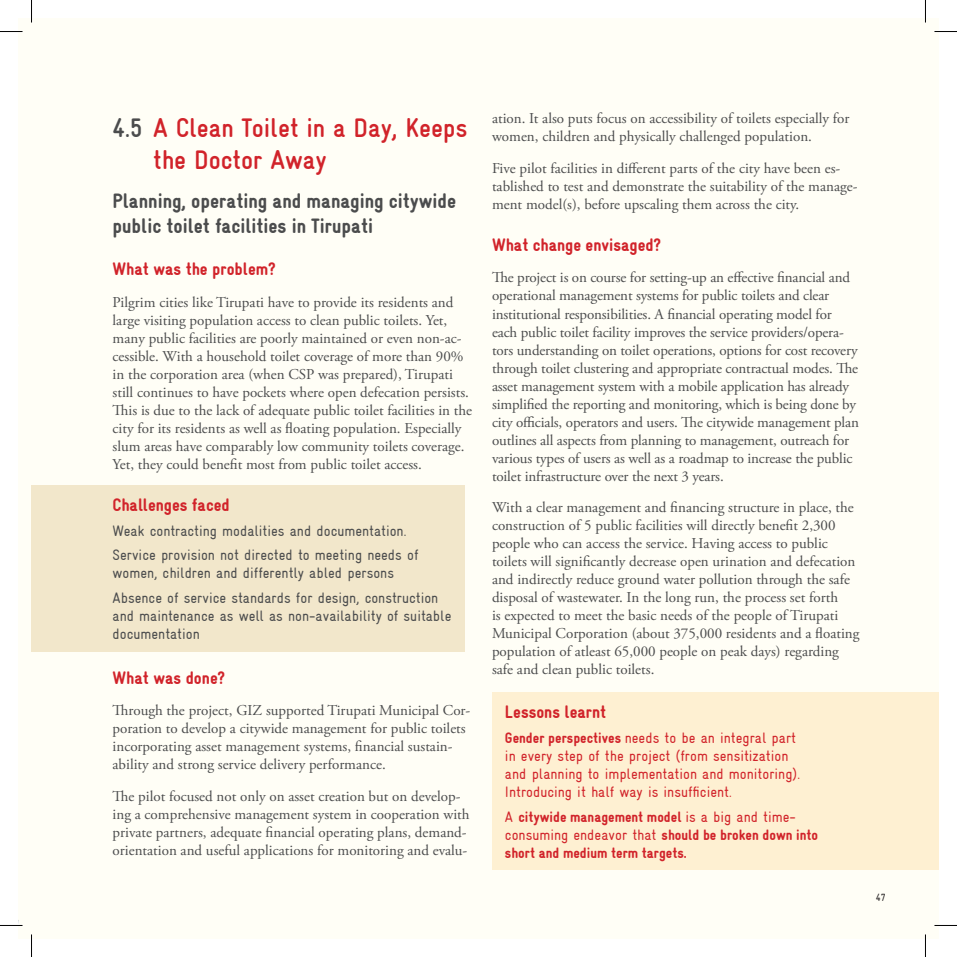
<style>
.page{position:relative;width:957px;height:957px;background:#fff}
.page>*{position:absolute;margin:0;border:0;box-sizing:border-box;transform-origin:0 0}
.t1{font:700 condensed 27px/32.4px "Gravur";color:#d1232a}
.t2{font:900 condensed 21px/25.2px "Gravur";color:#4b4c4d}
.t3{font:900 condensed 18px "Gravur";color:#d1232a}
.t4{font:15px/18px "Adobe Garamond Pro";color:#4b4c4d}
.t5{font:condensed 15px/24.8px "Gravur";color:#4b4c4d}
.t6{font:condensed 15px/18px "Gravur";color:#d1232a}
.t7{font:900 condensed 15px/18px "Gravur";color:#d1232a}
.t8{font:condensed 10.5px "Gravur";color:#231f20}
.s1{color:#4b4c4d}
.s2{font-weight:900}
.s3{font-weight:400}
</style>
<div class="page">
<div style="left:20px;top:18px;width:918px;height:920px;background:#fffef6"></div>
<div style="left:32px;top:485px;width:433px;height:166px;background:#f2e7cb"></div>
<div style="left:492px;top:691px;width:446px;height:178px;background:#fef0d2"></div>
<hr style="left:0;top:924px;width:22px;height:2px;background:#fff">
<hr style="left:934px;top:924px;width:22px;height:2px;background:#fff">
<hr style="left:924px;top:0;width:2px;height:22px;background:#fff">
<hr style="left:924px;top:934px;width:2px;height:22px;background:#fff">
<svg style="left:0;top:31px;width:22px;height:1px"></svg>
<svg style="left:934px;top:31px;width:22px;height:1px"></svg>
<svg style="left:18px;top:485px;width:19px;height:440px"></svg>
<svg style="left:31px;top:0;width:1px;height:22px"></svg>
<svg style="left:31px;top:934px;width:1px;height:22px"></svg>
<h1 class="t1" style="left:153px;top:111px;width:315px;text-indent:-40px"><span class="s1">4.5</span> A Clean Toilet in a Day, Keeps the Doctor Away</h1>
<h2 class="t2" style="left:112px;top:188px;width:345px">Planning, operating and managing citywide public toilet facilities in Tirupati</h2>
<p class="t3" style="left:112px;top:259px;width:164px">What was the problem?</p>
<p class="t4" style="left:112px;top:293px;width:361px">Pilgrim cities like Tirupati have to provide its residents and large visiting population access to clean public toilets. Yet, many public facilities are poorly maintained or even non-ac&shy;cessible. With a household toilet coverage of more than 90% in the corporation area (when CSP was prepared), Tirupati still continues to have pockets where open defecation persists.<br>This is due to the lack of adequate public toilet facilities in the city for its residents as well as floating population. Especially slum areas have comparably low community toilets coverage.<br>Yet, they could benefit most from public toilet access.</p>
<p class="t3" style="left:112px;top:494px;width:119px">Challenges faced</p>
<p class="t5" style="left:112px;top:518px;width:307px">Weak contracting modalities and documentation.<br>Service provision not directed to meeting needs of</p>
<p class="t5" style="left:112px;top:560px;width:327px">women, children and differently abled persons<br>Absence of service standards for design, construction</p>
<p class="t5" style="left:112px;top:606px;width:340px;line-height:18px">and maintenance as well as non-availability of suitable documentation</p>
<p class="t3" style="left:112px;top:667px;width:114px">What was done?</p>
<p class="t4" style="left:112px;top:701px;width:359px">Through the project, GIZ supported Tirupati Municipal Cor&shy;poration to develop a citywide management for public toilets incorporating asset management systems, financial sustain&shy;ability and strong service delivery performance.</p>
<p class="t4" style="left:112px;top:787px;width:358px">The pilot focused not only on asset creation but on develop&shy;ing a comprehensive management system in cooperation with private partners, adequate financial operating plans, demand&shy;orientation and useful applications for monitoring and evalu-</p>
<p class="t4" style="left:492px;top:110px;width:359px">ation. It also puts focus on accessibility of toilets especially for women, children and physically challenged population.</p>
<p class="t4" style="left:492px;top:160px;width:367px">Five pilot facilities in different parts of the city have been es&shy;tablished to test and demonstrate the suitability of the manage&shy;ment model(s), before upscaling them across the city.</p>
<p class="t3" style="left:492px;top:235px;width:170px">What change envisaged?</p>
<p class="t4" style="left:492px;top:269px;width:368px">The project is on course for setting-up an effective financial and operational management systems for public toilets and clear institutional responsibilities. A financial operating model for each public toilet facility improves the service providers/opera&shy;tors understanding on toilet operations, options for cost recovery through toilet clustering and appropriate contractual modes. The asset management system with a mobile application has already simplified the reporting and monitoring, which is being done by city officials, operators and users. The citywide management plan outlines all aspects from planning to management, outreach for various types of users as well as a roadmap to increase the public toilet infrastructure over the next 3 years.</p>
<p class="t4" style="left:492px;top:499px;width:369px">With a clear management and financing structure in place, the construction of 5 public facilities will directly benefit 2,300 people who can access the service. Having access to public toilets will significantly decrease open urination and defecation and indirectly reduce ground water pollution through the safe disposal of wastewater. In the long run, the process set forth<br>is expected to meet the basic needs of the people of Tirupati Municipal Corporation (about 375,000 residents and a floating population of atleast 65,000 people on peak days) regarding safe and clean public toilets.</p>
<p class="t3" style="left:505px;top:701px;width:103px">Lessons learnt</p>
<p class="t6" style="left:505px;top:728px;width:296px"><span class="s2">Gender perspectives</span> needs to be an integral part in every step of the project (from sensitization and planning to implementation and monitoring).<br>Introducing it half way is insufficient.</p>
<p class="t7" style="left:505px;top:807px;width:314px"><span class="s3">A</span> citywide management model <span class="s3">is a big and time&shy;consuming endeavor that</span> should be broken down into short and medium term targets.</p>
<p class="t8" style="left:875px;top:891px;width:12px">47</p>
</div>
